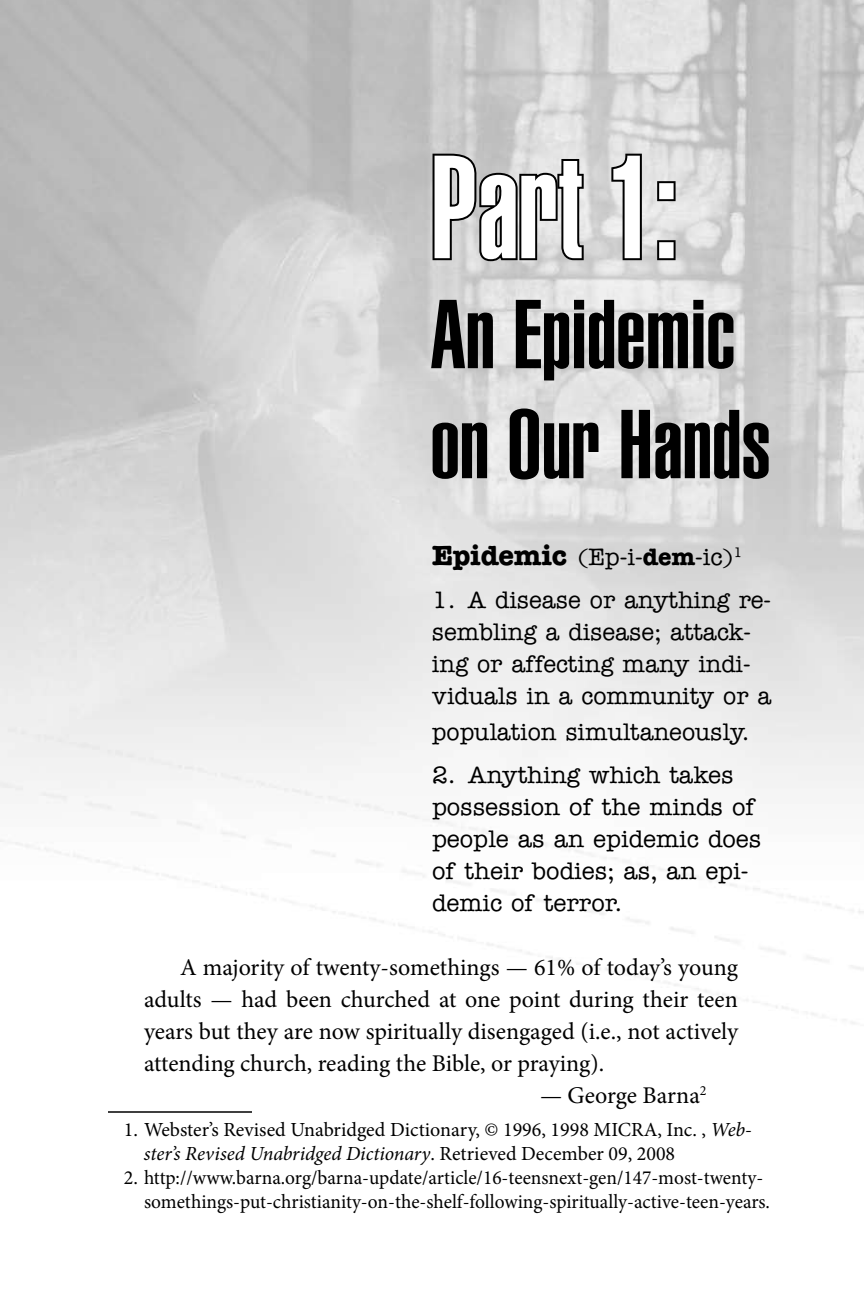
<style>
.page{position:relative;width:864px;height:1296px;background:#fff}
.page>*{position:absolute;margin:0;border:0;box-sizing:border-box;transform-origin:0 0}
.t1{font:900 extra-condensed 144px "Helvetica";color:#fff}
.t2{font:900 extra-condensed 96px/110px "Helvetica";color:#000;scale:1.1 1}
.t3{font:500 24px/32px "American Typewriter";color:#000}
.t4{font:24px/32px "Minion Pro";letter-spacing:-.005em;color:#000;text-align:justify}
.t5{font:20px/24px "Minion Pro";color:#000}
.s1{font-weight:700;font-size:28px}
.s2{font-weight:700}
.s3{font-style:italic}
</style>
<div class="page">
<img style="left:0;top:0;width:864px;height:1024px">
<hr style="left:108px;top:1111px;width:144px;height:2px;background:#000">
<svg style="left:431px;top:152px;width:155px;height:111px;background:#999"></svg>
<svg style="left:609px;top:152px;width:35px;height:110px;background:#a5a5a5"></svg>
<svg style="left:655px;top:179px;width:23px;height:83px;background:#a6a6a6"></svg>
<p class="t1" style="left:430px;top:125px;width:249px">Part 1:</p>
<p class="t2" style="left:430px;top:279px;width:311px">An Epidemic on Our Hands</p>
<p class="t3" style="left:432px;top:541px;width:312px"><span class="s1">Epidemic</span> (Ep-i-<span class="s2">dem</span>-ic)<sup>1</sup></p>
<p class="t3" style="left:432px;top:584px;width:341px">1. A disease or anything re&shy;sembling a disease; attack&shy;ing or affecting many indi&shy;viduals in a community or a</p>
<p class="t3" style="left:432px;top:716px;width:319px">population simultaneously.</p>
<p class="t3" style="left:432px;top:760px;width:331px">2. Anything which takes possession of the minds of people as an epidemic does of their bodies; as, an epi&shy;demic of terror.</p>
<p class="t4" style="left:144px;top:952px;width:596px;text-indent:36px">A majority of twenty-somethings — 61% of today’s young adults — had been churched at one point during their teen years but they are now spiritually disengaged (i.e., not actively attending church, reading the Bible, or praying).</p>
<p class="t4" style="left:540px;top:1080px;width:168px">— George Barna<sup>2</sup></p>
<p class="t5" style="left:144px;top:1118px;width:609px;text-indent:-20px">1. Webster’s Revised Unabridged Dictionary, © 1996, 1998 MICRA, Inc. , <span class="s3">Web&shy;ster’s Revised Unabridged Dictionary</span>. Retrieved December 09, 2008</p>
<p class="t5" style="left:144px;top:1166px;width:628px;text-indent:-20px">2. http://www.barna.org/barna-update/article/16-teensnext-gen/147-most-twenty&shy;somethings-put-christianity-on-the-shelf-following-spiritually-active-teen-years.</p>
</div>
